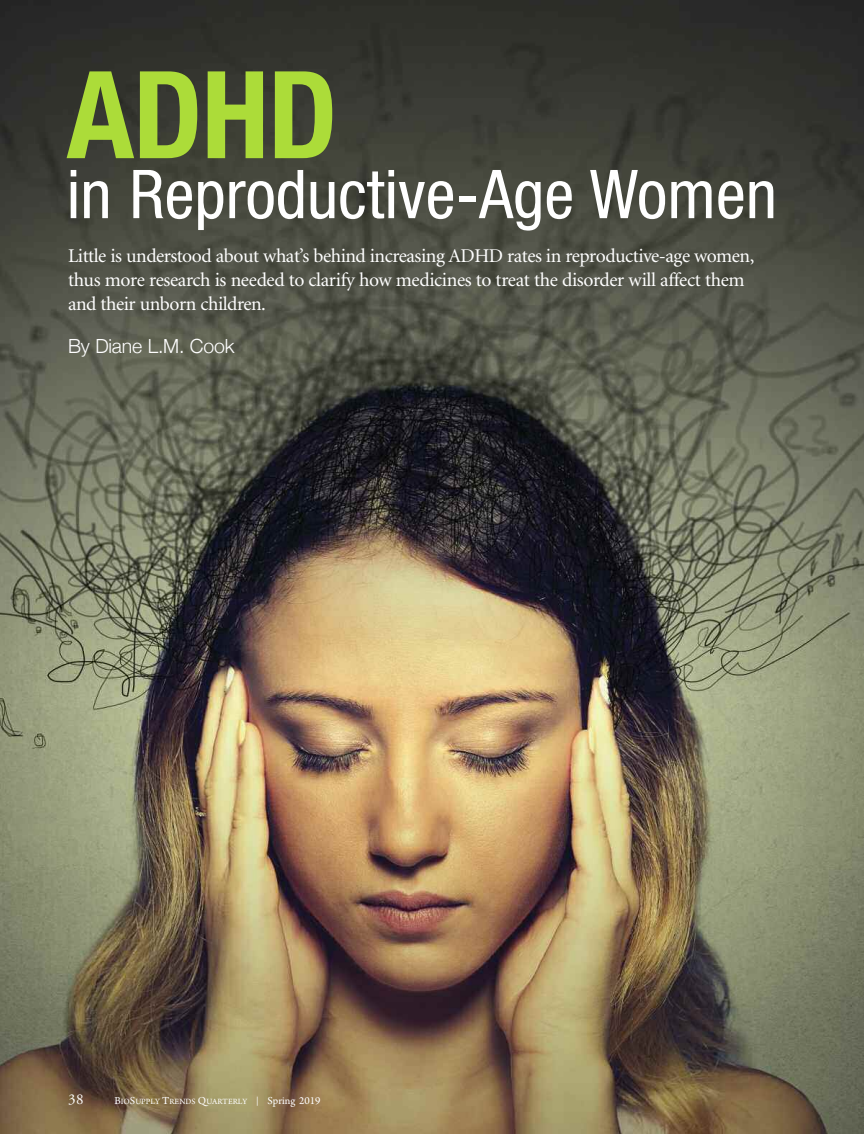
<style>
.page{position:relative;width:864px;height:1134px;background:#fff}
.page>*{position:absolute;margin:0;border:0;box-sizing:border-box;transform-origin:0 0}
.t1{font:700 condensed 121.5px "Helvetica Neue";color:#acdc39}
.t2{font:condensed 67.5px "Helvetica Neue";color:#fff}
.t3{font:19.5px/24px "Minion";letter-spacing:-.025em;color:#fff}
.t4{font:300 19.5px "Helvetica Neue";letter-spacing:-.01em;color:#fff}
.t5{font:15px "Adobe Garamond Pro";color:#fff}
.t6{font:8.4px "Arno Pro";color:#fff}
.s1{font-size:11.25px}
.s2{font-size:9px}
</style>
<div class="page">
<img style="left:0;top:0;width:864px;height:1134px">
<h1 class="t1" style="left:67px;top:71px;width:273px">ADHD</h1>
<h2 class="t2" style="left:67px;top:170px;width:712px">in Reproductive-Age Women</h2>
<p class="t3" style="left:68px;top:245px;width:688px">Little is understood about what’s behind increasing ADHD rates in reproductive-age women, thus more research is needed to clarify how medicines to treat the disorder will affect them and their unborn children.</p>
<p class="t4" style="left:68px;top:334px;width:168px">By Diane L.M. Cook</p>
<p class="t5" style="left:68px;top:1093px;width:17px">38</p>
<p class="t6" style="left:114px;top:1098px;width:208px"><span class="s1">B</span>IO<span class="s1">S</span>UPPLY <span class="s1">T</span>RENDS <span class="s1">Q</span>UARTERLY <span class="s2">|</span> <span class="s1">Spring 2019</span></p>
</div>
